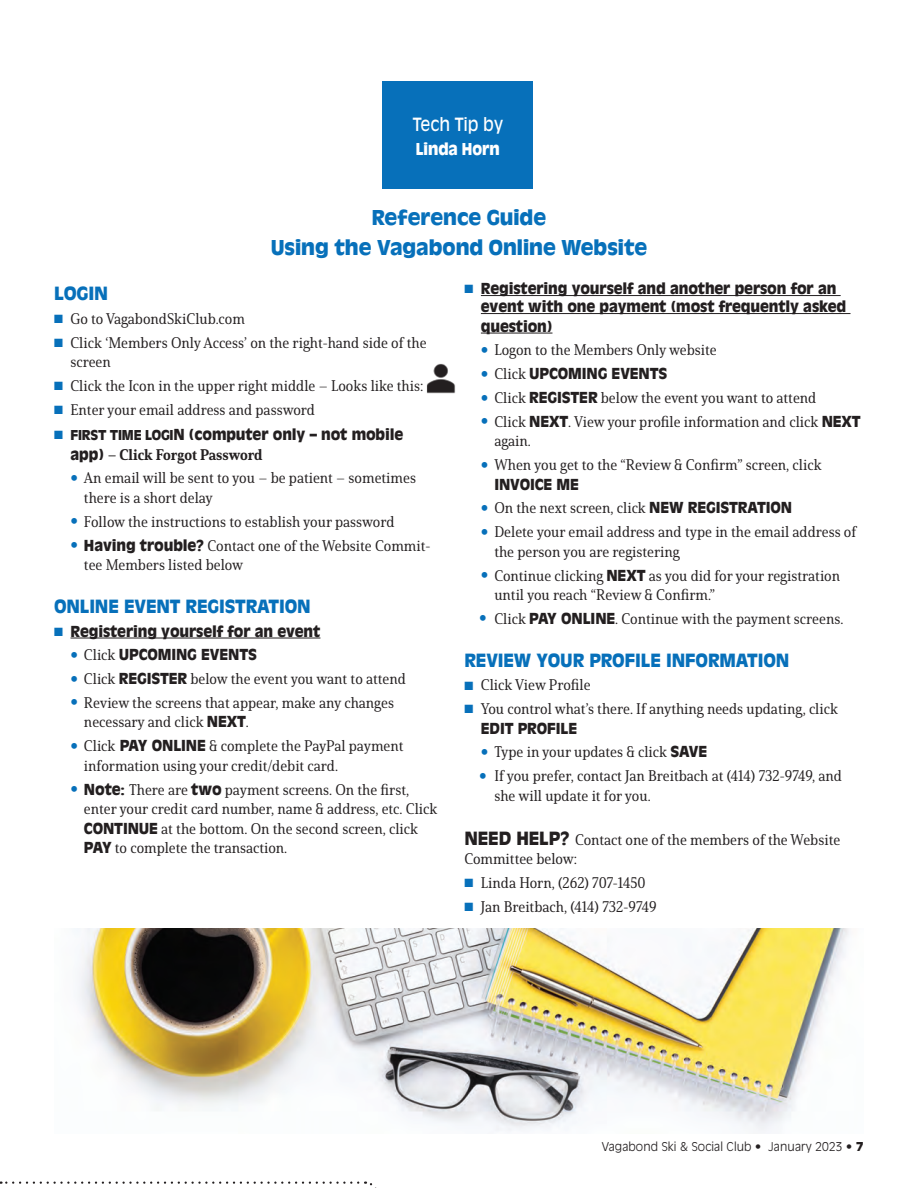
<style>
.page{position:relative;width:918px;height:1188px;background:#fff}
.page>*{position:absolute;margin:0;border:0;box-sizing:border-box;transform-origin:0 0}
.t1{font:700 22.5px/29.8px "Antique Oli";color:#0770ba;text-align:center}
.t2{font:900 18px "Antique Olive";letter-spacing:-.01em;color:#0770ba}
.t3{font:18px "Antique Olive";color:#fff;scale:.9 1}
.t4{font:700 18px "Antique Oli";color:#fff;scale:.9 1}
.t5{font:15px/19.5px "Solitas Serif Nor Med";color:#231f20}
.t6{font:900 15px/18px "Antique Olive";letter-spacing:-.01em;color:#231f20}
.t7{font:15px "Solitas Serif Nor Ex B";color:#231f20}
.t8{font:300 12px "Antique Olive";letter-spacing:.01em;color:#231f20}
.s1{color:#0770ba}
.s2{font-family:"Antique Oli";font-weight:700}
.s3{font-family:"Antique Olive";font-weight:900}
.s4{font-family:"Antique Oli Com";font-size:21px;color:#0770ba}
.s5{font-family:"Antique Oli Com";font-weight:400;font-size:21px;color:#0770ba}
.s6{font-family:"Solitas Serif Nor Med";font-weight:400}
.s7{font-family:"Antique Olive";font-weight:900;font-size:18px}
.s8{font-family:"Antique Oli";font-weight:700;font-size:13.5px}
</style>
<div class="page">
<svg style="left:365px;top:1181px;width:12px;height:7px"></svg>
<svg style="left:0;top:1182px;width:358px;height:2px"></svg>
<hr style="left:70px;top:638px;width:250px;height:1px;background:#231f20">
<hr style="left:481px;top:295px;width:360px;height:1px;background:#231f20">
<hr style="left:481px;top:313px;width:370px;height:1px;background:#231f20">
<hr style="left:481px;top:333px;width:71px;height:1px;background:#231f20">
<div style="left:383px;top:81px;width:150px;height:108px;background:#0770ba"></div>
<img style="left:75px;top:929px;width:774px;height:204px">
<img style="left:426px;top:363px;width:30px;height:31px">
<p class="t3" style="left:413px;top:113px;width:102px">Tech Tip by</p>
<p class="t4" style="left:416px;top:139px;width:95px">Linda Horn</p>
<h1 class="t1" style="left:271px;top:203px;width:378px">Reference Guide<br>Using the Vagabond Online Website</h1>
<p class="t2" style="left:54px;top:283px;width:56px">LOGIN</p>
<p class="t5" style="left:54px;top:309px;width:192px"><span class="s1">■</span> Go to VagabondSkiClub.com</p>
<p class="t5" style="left:70px;top:333px;width:358px;text-indent:-16px"><span class="s1">■</span> Click ‘Members Only Access’ on the right-hand side of the screen</p>
<p class="t5" style="left:54px;top:376px;width:371px"><span class="s1">■</span> Click the Icon in the upper right middle – Looks like this:</p>
<p class="t5" style="left:54px;top:400px;width:263px"><span class="s1">■</span> Enter your email address and password</p>
<p class="t6" style="left:54px;top:425px;width:351px"><span class="s1">■</span> <span class="s2">FIRST TIME LOGI</span>N (computer only – not mobile</p>
<p class="t7" style="left:70px;top:445px;width:194px"><span class="s3">app)</span> – Click Forgot Password</p>
<p class="t5" style="left:84px;top:468px;width:333px;text-indent:-16px"><span class="s4">•</span> An email will be sent to you – be patient – sometimes there is a short delay</p>
<p class="t5" style="left:68px;top:512px;width:329px"><span class="s4">•</span> Follow the instructions to establish your password</p>
<p class="t5" style="left:84px;top:536px;width:348px;text-indent:-16px"><span class="s4">•</span> <span class="s3">Having trouble?</span> Contact one of the Website Commit&shy;tee Members listed below</p>
<p class="t2" style="left:54px;top:595px;width:258px">ONLINE EVENT REGISTRATION</p>
<p class="t6" style="left:54px;top:621px;width:268px"><span class="s1">■</span> Registering yourself for an event</p>
<p class="t6" style="left:68px;top:645px;width:191px"><span class="s5">•</span> <span class="s6">Click</span> UPCOMING EVENTS</p>
<p class="t5" style="left:68px;top:669px;width:340px"><span class="s4">•</span> Click <span class="s3">REGISTER</span> below the event you want to attend</p>
<p class="t5" style="left:84px;top:693px;width:312px;text-indent:-16px"><span class="s4">•</span> Review the screens that appear, make any changes necessary and click <span class="s3">NEXT</span>.</p>
<p class="t5" style="left:84px;top:736px;width:321px;text-indent:-16px"><span class="s4">•</span> Click <span class="s3">PAY ONLINE</span> &amp; complete the PayPal payment information using your credit/debit card.</p>
<p class="t5" style="left:84px;top:780px;width:355px;text-indent:-16px"><span class="s4">•</span> <span class="s3">Note:</span> There are <span class="s3">two</span> payment screens. On the first, enter your credit card number, name &amp; address, etc. Click <span class="s3">CONTINUE</span> at the bottom. On the second screen, click <span class="s3">PAY</span> to complete the transaction.</p>
<p class="t6" style="left:481px;top:279px;width:367px;text-indent:-16px"><span class="s1">■</span> Registering yourself and another person for an event with one payment (most frequently asked</p>
<p class="t6" style="left:481px;top:317px;width:73px">question)</p>
<p class="t5" style="left:478px;top:340px;width:240px"><span class="s4">•</span> Logon to the Members Only website</p>
<p class="t6" style="left:478px;top:364px;width:191px"><span class="s5">•</span> <span class="s6">Click</span> UPCOMING EVENTS</p>
<p class="t5" style="left:478px;top:388px;width:340px"><span class="s4">•</span> Click <span class="s3">REGISTER</span> below the event you want to attend</p>
<p class="t5" style="left:494px;top:412px;width:368px;text-indent:-16px"><span class="s4">•</span> Click <span class="s3">NEXT</span>. View your profile information and click <span class="s3">NEXT </span>again.</p>
<p class="t5" style="left:478px;top:455px;width:345px"><span class="s4">•</span> When you get to the “Review &amp; Confirm” screen, click</p>
<p class="t6" style="left:494px;top:475px;width:86px">INVOICE ME</p>
<p class="t5" style="left:478px;top:498px;width:316px"><span class="s4">•</span> On the next screen, click <span class="s3">NEW REGISTRATION</span></p>
<p class="t5" style="left:494px;top:522px;width:363px;text-indent:-16px"><span class="s4">•</span> Delete your email address and type in the email address of the person you are registering</p>
<p class="t5" style="left:494px;top:566px;width:347px;text-indent:-16px"><span class="s4">•</span> Continue clicking <span class="s3">NEXT</span> as you did for your registration until you reach “Review &amp; Confirm.”</p>
<p class="t5" style="left:476px;top:609px;width:369px"><span class="s4">•</span> Click <span class="s3">PAY ONLINE</span>. Continue with the payment screens.</p>
<p class="t2" style="left:464px;top:649px;width:327px">REVIEW YOUR PROFILE INFORMATION</p>
<p class="t5" style="left:464px;top:675px;width:128px"><span class="s1">■</span> Click View Profile</p>
<p class="t5" style="left:464px;top:699px;width:375px"><span class="s1">■</span> You control what’s there. If anything needs updating, click</p>
<p class="t6" style="left:481px;top:719px;width:98px">EDIT PROFILE</p>
<p class="t5" style="left:478px;top:742px;width:231px"><span class="s4">•</span> Type in your updates &amp; click <span class="s3">SAVE</span></p>
<p class="t5" style="left:494px;top:766px;width:349px;text-indent:-18px"><span class="s4">•</span> If you prefer, contact Jan Breitbach at (414) 732-9749, and she will update it for you.</p>
<p class="t5" style="left:464px;top:830px;width:377px"><span class="s7">NEED HELP?</span> Contact one of the members of the Website<br>Committee below:</p>
<p class="t5" style="left:464px;top:873px;width:183px"><span class="s1">■</span> Linda Horn, (262) 707-1450</p>
<p class="t5" style="left:464px;top:897px;width:194px"><span class="s1">■</span> Jan Breitbach, (414) 732-9749</p>
<p class="t8" style="left:602px;top:1139px;width:264px">Vagabond Ski &amp; Social Club • January 2023 • <span class="s8">7</span></p>
</div>
